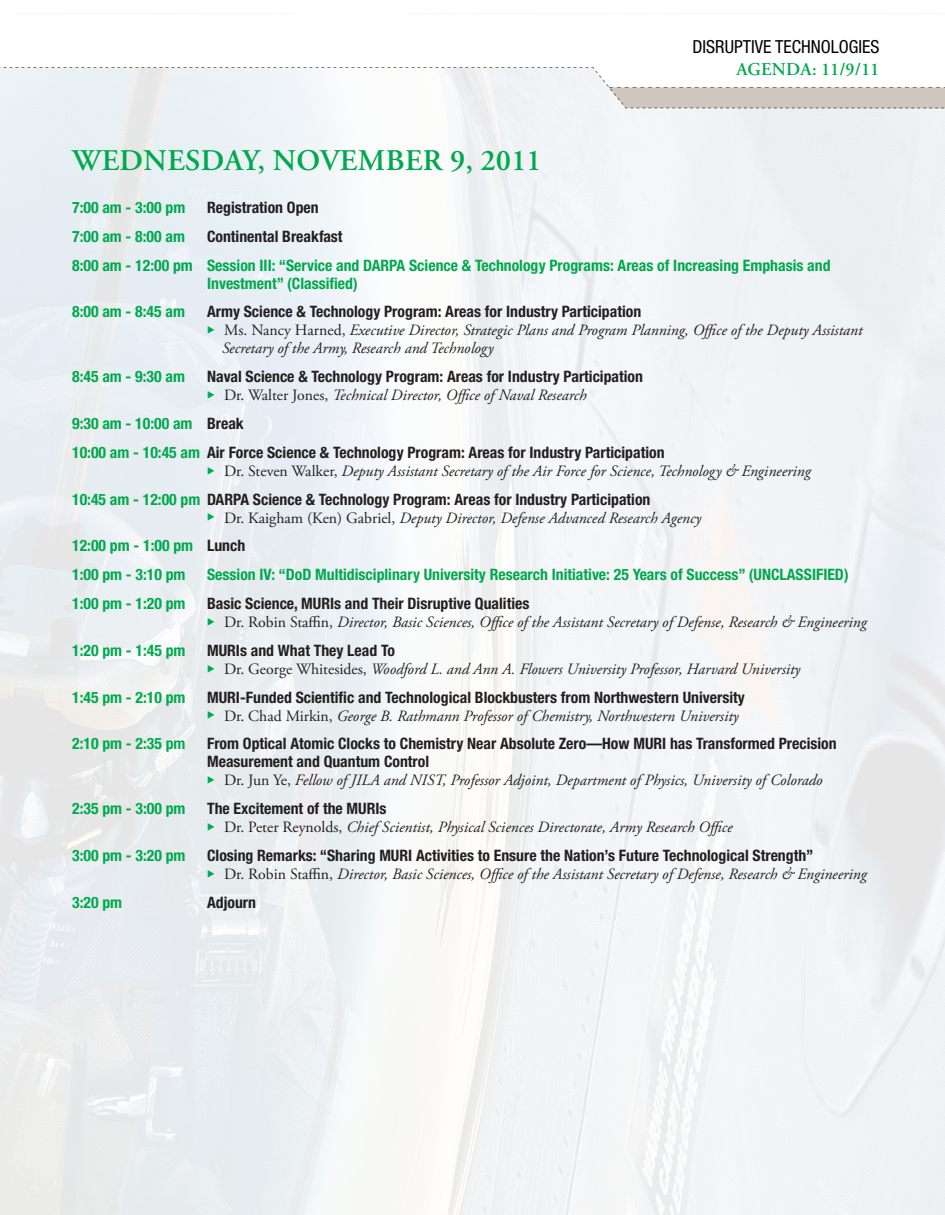
<style>
.page{position:relative;width:945px;height:1215px;background:#fff}
.page>*{position:absolute;margin:0;border:0;box-sizing:border-box;transform-origin:0 0}
.t1{font:600 30px "Adobe Garamond Pro";letter-spacing:.015em;color:#00a94d}
.t2{font:condensed 18px "Helvetica Neue LT Std";color:#000}
.t3{font:600 18px "Adobe Garamond Pro";letter-spacing:.015em;color:#00a94d}
.t4{font:italic 15.75px/18px "Adobe Garamond Pro";color:#231f20}
.t5{font:700 condensed 15.75px/18px "Helvetica Neue LT Std";color:#231f20}
.t6{font:700 condensed 15.75px/18px "Helvetica Neue LT Std";color:#00a94d}
.s1{color:#00a94d}
.s2{font-style:normal}
.s3{color:#231f20}
</style>
<div class="page">
<svg style="left:0;top:67px;width:945px;height:42px"></svg>
<p class="t2" style="left:692px;top:37px;width:189px">DISRUPTIVE TECHNOLOGIES</p>
<p class="t3" style="left:736px;top:59px;width:144px">AGENDA: 11/9/11</p>
<p class="t1" style="left:72px;top:143px;width:471px">WEDNESDAY, NOVEMBER 9, 2011</p>
<p class="t6" style="left:72px;top:198px;width:115px">7:00 am - 3:00 pm</p>
<p class="t5" style="left:207px;top:198px;width:113px">Registration Open</p>
<p class="t6" style="left:72px;top:227px;width:114px">7:00 am - 8:00 am</p>
<p class="t5" style="left:207px;top:227px;width:137px">Continental Breakfast</p>
<p class="t6" style="left:207px;top:256px;width:625px;text-indent:-135px">8:00 am - 12:00 pm Session III: “Service and DARPA Science &amp; Technology Programs: Areas of Increasing Emphasis and<br>Investment” (Classified)</p>
<p class="t6" style="left:72px;top:303px;width:114px">8:00 am - 8:45 am</p>
<p class="t5" style="left:207px;top:303px;width:436px">Army Science &amp; Technology Program: Areas for Industry Participation</p>
<p class="t4" style="left:222px;top:322px;width:642px;text-indent:-15px"><span class="s1">◆</span> <span class="s2">Ms. Nancy Harned,</span> Executive Director, Strategic Plans and Program Planning, Office of the Deputy Assistant<br>Secretary of the Army, Research and Technology</p>
<p class="t6" style="left:72px;top:367px;width:114px">8:45 am - 9:30 am</p>
<p class="t5" style="left:207px;top:367px;width:437px">Naval Science &amp; Technology Program: Areas for Industry Participation</p>
<p class="t4" style="left:207px;top:387px;width:381px"><span class="s1">◆</span> <span class="s2">Dr. Walter Jones,</span> Technical Director, Office of Naval Research</p>
<p class="t6" style="left:72px;top:414px;width:173px">9:30 am - 10:00 am <span class="s3">Break</span></p>
<p class="t5" style="left:72px;top:443px;width:594px"><span class="s1">10:00 am - 10:45 am</span> Air Force Science &amp; Technology Program: Areas for Industry Participation</p>
<p class="t4" style="left:207px;top:462px;width:605px"><span class="s1">◆</span> <span class="s2">Dr. Steven Walker,</span> Deputy Assistant Secretary of the Air Force for Science, Technology &amp; Engineering</p>
<p class="t5" style="left:72px;top:490px;width:580px"><span class="s1">10:45 am - 12:00 pm</span> DARPA Science &amp; Technology Program: Areas for Industry Participation</p>
<p class="t4" style="left:207px;top:509px;width:496px"><span class="s1">◆</span> <span class="s2">Dr. Kaigham (Ken) Gabriel,</span> Deputy Director, Defense Advanced Research Agency</p>
<p class="t6" style="left:72px;top:537px;width:175px">12:00 pm - 1:00 pm <span class="s3">Lunch</span></p>
<p class="t6" style="left:72px;top:565px;width:115px">1:00 pm - 3:10 pm</p>
<p class="t6" style="left:207px;top:565px;width:643px">Session IV: “DoD Multidisciplinary University Research Initiative: 25 Years of Success” (UNCLASSIFIED)</p>
<p class="t6" style="left:72px;top:594px;width:115px">1:00 pm - 1:20 pm</p>
<p class="t5" style="left:207px;top:594px;width:324px">Basic Science, MURIs and Their Disruptive Qualities</p>
<p class="t4" style="left:207px;top:613px;width:661px"><span class="s1">◆</span> <span class="s2">Dr. Robin Staffin,</span> Director, Basic Sciences, Office of the Assistant Secretary of Defense, Research &amp; Engineering</p>
<p class="t6" style="left:72px;top:641px;width:115px">1:20 pm - 1:45 pm</p>
<p class="t5" style="left:207px;top:641px;width:189px">MURIs and What They Lead To</p>
<p class="t4" style="left:207px;top:660px;width:595px"><span class="s1">◆</span> <span class="s2">Dr. George Whitesides,</span> Woodford L. and Ann A. Flowers University Professor, Harvard University</p>
<p class="t6" style="left:72px;top:688px;width:115px">1:45 pm - 2:10 pm</p>
<p class="t5" style="left:207px;top:688px;width:539px">MURI-Funded Scientific and Technological Blockbusters from Northwestern University</p>
<p class="t4" style="left:207px;top:707px;width:533px"><span class="s1">◆</span> <span class="s2">Dr. Chad Mirkin,</span> George B. Rathmann Professor of Chemistry, Northwestern University</p>
<p class="t6" style="left:72px;top:735px;width:115px">2:10 pm - 2:35 pm</p>
<p class="t5" style="left:207px;top:735px;width:631px">From Optical Atomic Clocks to Chemistry Near Absolute Zero—How MURI has Transformed Precision<br>Measurement and Quantum Control</p>
<p class="t4" style="left:207px;top:772px;width:617px"><span class="s1">◆</span> <span class="s2">Dr. Jun Ye,</span> Fellow of JILA and NIST, Professor Adjoint, Department of Physics, University of Colorado</p>
<p class="t6" style="left:72px;top:799px;width:115px">2:35 pm - 3:00 pm</p>
<p class="t5" style="left:207px;top:799px;width:181px">The Excitement of the MURIs</p>
<p class="t4" style="left:207px;top:819px;width:527px"><span class="s1">◆</span> <span class="s2">Dr. Peter Reynolds,</span> Chief Scientist, Physical Sciences Directorate, Army Research Office</p>
<p class="t6" style="left:72px;top:846px;width:115px">3:00 pm - 3:20 pm</p>
<p class="t5" style="left:207px;top:846px;width:608px">Closing Remarks: “Sharing MURI Activities to Ensure the Nation’s Future Technological Strength”</p>
<p class="t4" style="left:207px;top:865px;width:661px"><span class="s1">◆</span> <span class="s2">Dr. Robin Staffin,</span> Director, Basic Sciences, Office of the Assistant Secretary of Defense, Research &amp; Engineering</p>
<p class="t6" style="left:72px;top:893px;width:52px">3:20 pm</p>
<p class="t5" style="left:207px;top:893px;width:50px">Adjourn</p>
</div>
